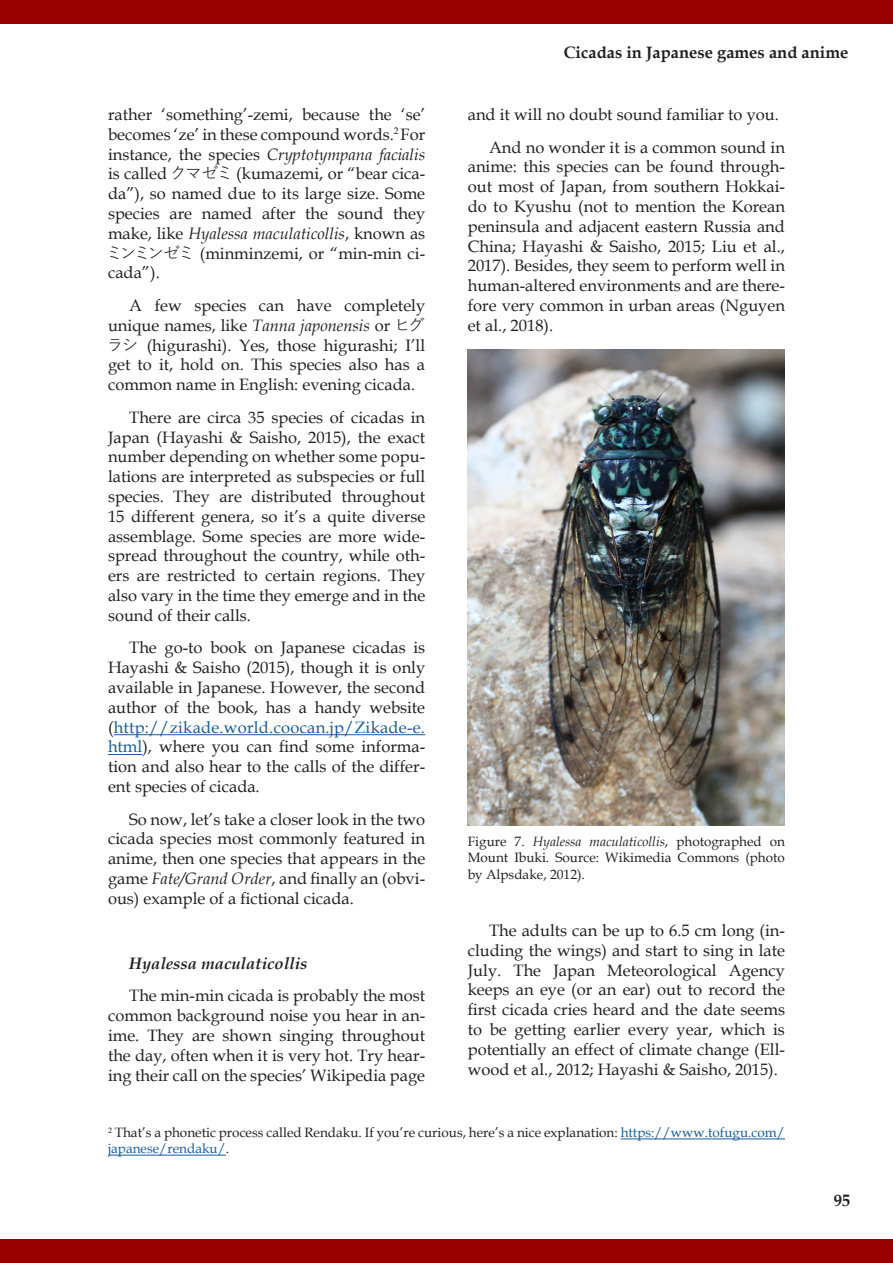
<style>
.page{position:relative;width:893px;height:1263px;background:#fff}
.page>*{position:absolute;margin:0;border:0;box-sizing:border-box;transform-origin:0 0}
.Body{font:16.5px/19.8px "Book Antiqua";color:#231f20;text-align:justify}
.t1{font:700 16.5px "Book Antiqua";color:#231f20}
.Body-2{font:italic 700 16.5px "Book Antiqua";color:#231f20}
.t2{font:13.5px/16.2px "Book Antiqua";color:#231f20;text-align:justify}
.s1{font-style:italic}
.s2{font-family:"Yu Gothic"}
.s3{color:#175d9e}
</style>
<div class="page">
<div style="left:0;top:0;width:893px;height:23px;background:#900"></div>
<div style="left:0;top:1240px;width:893px;height:23px;background:#900"></div>
<hr style="left:114px;top:734px;width:311px;height:1px;background:#175d9e">
<hr style="left:108px;top:754px;width:34px;height:1px;background:#175d9e">
<img style="left:468px;top:349px;width:317px;height:476px">
<hr style="left:621px;top:1138px;width:164px;height:1px;background:#175d9e">
<hr style="left:108px;top:1155px;width:118px;height:1px;background:#175d9e">
<p class="Body" style="left:106px;top:104px;width:321px">rather ‘something’-zemi, because the ‘se’ becomes ‘ze’ in these compound words.<sup>2</sup> For instance, the species <span class="s1">Cryptotympana facialis </span>is called <span class="s2">クマゼミ</span> (kumazemi, or “bear cica&shy;da”), so named due to its large size. Some species are named after the sound they make, like <span class="s1">Hyalessa maculaticollis</span>, known as<span class="s2">ミンミンゼミ</span> (minminzemi, or “min-min ci&shy;cada”).</p>
<p class="Body" style="left:107px;top:295px;width:320px;text-indent:23px">A few species can have completely unique names, like <span class="s1">Tanna japonensis</span> or <span class="s2">ヒグラシ</span> (higurashi). Yes, those higurashi; I’ll get to it, hold on. This species also has a common name in English: evening cicada.</p>
<p class="Body" style="left:108px;top:407px;width:319px;text-indent:21px">There are circa 35 species of cicadas in Japan (Hayashi &amp; Saisho, 2015), the exact number depending on whether some popu&shy;lations are interpreted as subspecies or full species. They are distributed throughout 15 different genera, so it’s a quite diverse assemblage. Some species are more wide&shy;spread throughout the country, while oth&shy;ers are restricted to certain regions. They also vary in the time they emerge and in the sound of their calls.</p>
<p class="Body" style="left:108px;top:637px;width:319px;text-indent:21px">The go-to book on Japanese cicadas is Hayashi &amp; Saisho (2015), though it is only available in Japanese. However, the second author of the book, has a handy website (<span class="s3">http://zikade.world.coocan.jp/Zikade-e. html</span>), where you can find some informa&shy;tion and also hear to the calls of the differ&shy;ent species of cicada.</p>
<p class="Body" style="left:108px;top:809px;width:319px;text-indent:21px">So now, let’s take a closer look in the two cicada species most commonly featured in anime, then one species that appears in the game <span class="s1">Fate/Grand Order</span>, and finally an (obvi&shy;ous) example of a fictional cicada.</p>
<p class="Body-2" style="left:129px;top:952px;width:180px">Hyalessa maculaticollis</p>
<p class="Body" style="left:108px;top:985px;width:319px;text-indent:21px">The min-min cicada is probably the most common background noise you hear in an&shy;ime. They are shown singing throughout the day, often when it is very hot. Try hear&shy;ing their call on the species’ Wikipedia page</p>
<p class="t1" style="left:564px;top:41px;width:286px">Cicadas in Japanese games and anime</p>
<p class="Body" style="left:468px;top:104px;width:313px">and it will no doubt sound familiar to you.</p>
<p class="Body" style="left:468px;top:137px;width:319px;text-indent:21px">And no wonder it is a common sound in anime: this species can be found through&shy;out most of Japan, from southern Hokkai&shy;do to Kyushu (not to mention the Korean peninsula and adjacent eastern Russia and China; Hayashi &amp; Saisho, 2015; Liu et al., 2017). Besides, they seem to perform well in human-altered environments and are there&shy;fore very common in urban areas (Nguyen et al., 2018).</p>
<p class="t2" style="left:468px;top:833px;width:319px">Figure 7. <span class="s1">Hyalessa maculaticollis</span>, photographed on Mount Ibuki. Source: Wikimedia Commons (photo by Alpsdake, 2012).</p>
<p class="Body" style="left:468px;top:920px;width:319px;text-indent:21px">The adults can be up to 6.5 cm long (in&shy;cluding the wings) and start to sing in late July. The Japan Meteorological Agency keeps an eye (or an ear) out to record the first cicada cries heard and the date seems to be getting earlier every year, which is potentially an effect of climate change (Ell&shy;wood et al., 2012; Hayashi &amp; Saisho, 2015).</p>
<p class="t2" style="left:108px;top:1124px;width:678px"><sup>2</sup> That’s a phonetic process called Rendaku. If you’re curious, here’s a nice explanation: <span class="s3">https://www.tofugu.com/ japanese/rendaku/</span>.</p>
<p class="t1" style="left:834px;top:1189px;width:18px">95</p>
</div>
